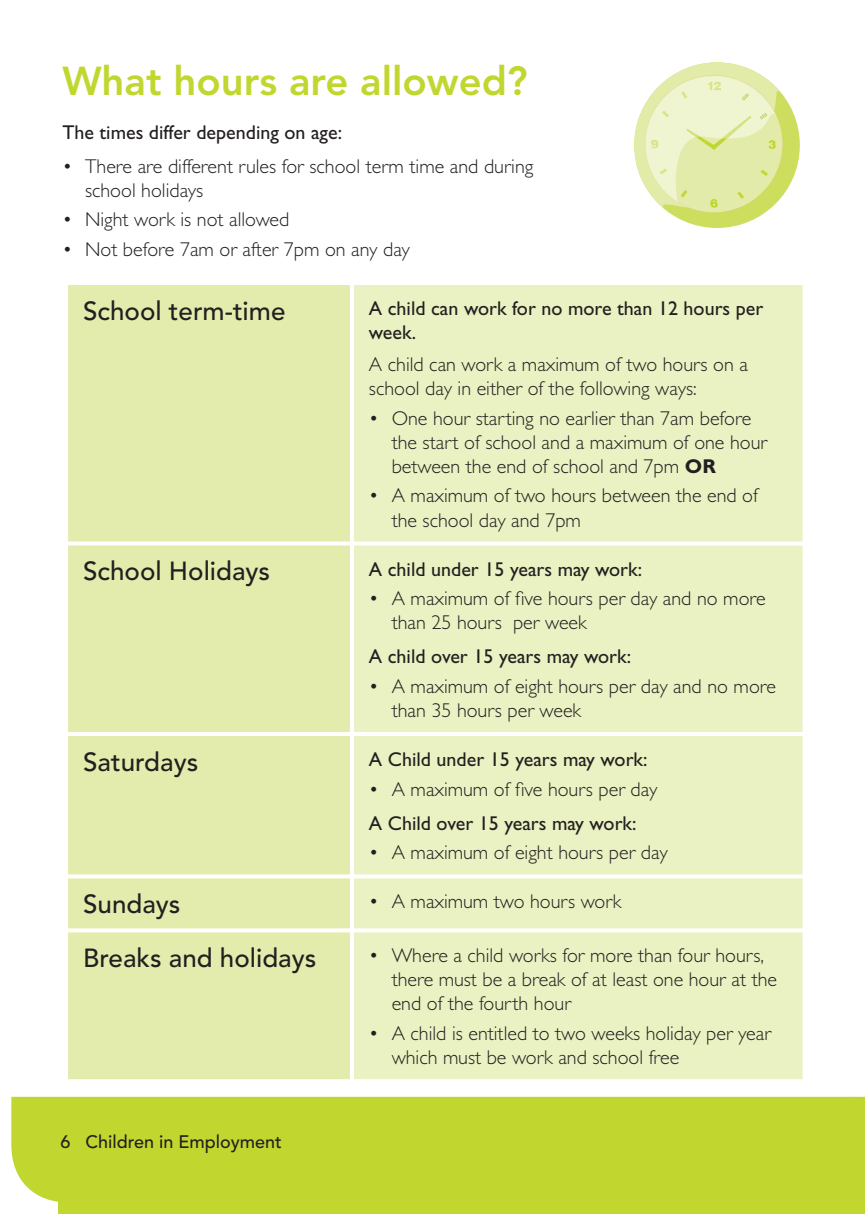
<style>
.page{position:relative;width:865px;height:1214px;background:#fff}
.page>*{position:absolute;margin:0;border:0;box-sizing:border-box;transform-origin:0 0}
.t1{font:800 40px "Avenir";color:#c1d72f}
.t2{font:500 26px "Avenir";color:#231f20}
.t3{font:300 20px/24px "Gill Sans";color:#231f20}
.t4{font:20px/24px "Gill Sans";color:#231f20}
.t5{font:500 18px "Avenir";color:#231f20}
.s1{font-weight:700}
</style>
<div class="page">
<div style="left:11px;top:1096px;width:842px;height:106px;background:#c1d72f"></div>
<svg style="left:853px;top:1096px;width:12px;height:43px"></svg>
<div style="left:59px;top:1139px;width:806px;height:74px;background:#c1d72f"></div>
<div style="left:68px;top:285px;width:282px;height:794px;background:#e4ecad"></div>
<div style="left:354px;top:285px;width:448px;height:794px;background:#eaf1c2"></div>
<svg style="left:802px;top:285px;width:1px;height:256px"></svg>
<svg style="left:68px;top:541px;width:282px;height:4px"></svg>
<svg style="left:354px;top:541px;width:449px;height:4px"></svg>
<svg style="left:802px;top:545px;width:1px;height:187px"></svg>
<hr style="left:64px;top:732px;width:288px;height:4px;background:#fff">
<hr style="left:352px;top:732px;width:454px;height:4px;background:#fff">
<svg style="left:802px;top:736px;width:1px;height:138px"></svg>
<svg style="left:68px;top:874px;width:282px;height:4px"></svg>
<svg style="left:354px;top:874px;width:449px;height:4px"></svg>
<svg style="left:802px;top:878px;width:1px;height:50px"></svg>
<svg style="left:68px;top:928px;width:282px;height:4px"></svg>
<svg style="left:354px;top:928px;width:449px;height:4px"></svg>
<svg style="left:802px;top:932px;width:1px;height:147px"></svg>
<svg style="left:68px;top:1079px;width:282px;height:1px"></svg>
<div style="left:634px;top:62px;width:165px;height:166px;background:#cdde5e;border-radius:50%"></div>
<svg style="left:634px;top:62px;width:163px;height:148px"></svg>
<h1 class="t1" style="left:62px;top:64px;width:467px">What hours are allowed?</h1>
<p class="t4" style="left:62px;top:122px;width:281px">The times differ depending on age:</p>
<p class="t3" style="left:85px;top:156px;width:450px;text-indent:-23px">• There are different rules for school term time and during school holidays</p>
<p class="t3" style="left:62px;top:209px;width:228px">• Night work is not allowed</p>
<p class="t3" style="left:62px;top:239px;width:349px">• Not before 7am or after 7pm on any day</p>
<h2 class="t2" style="left:83px;top:300px;width:204px">School term-time</h2>
<p class="t4" style="left:369px;top:298px;width:396px">A child can work for no more than 12 hours per week.</p>
<p class="t3" style="left:369px;top:354px;width:380px">A child can work a maximum of two hours on a school day in either of the following ways:</p>
<p class="t3" style="left:391px;top:408px;width:377px;text-indent:-23px">• One hour starting no earlier than 7am before the start of school and a maximum of one hour between the end of school and 7pm <span class="s1">OR</span></p>
<p class="t3" style="left:391px;top:485px;width:368px;text-indent:-23px">• A maximum of two hours between the end of the school day and 7pm</p>
<h2 class="t2" style="left:83px;top:560px;width:188px">School Holidays</h2>
<p class="t4" style="left:369px;top:558px;width:275px">A child under 15 years may work:</p>
<p class="t3" style="left:391px;top:588px;width:375px;text-indent:-23px">• A maximum of five hours per day and no more than 25 hours per week</p>
<p class="t4" style="left:369px;top:646px;width:264px">A child over 15 years may work:</p>
<p class="t3" style="left:391px;top:676px;width:386px;text-indent:-23px">• A maximum of eight hours per day and no more than 35 hours per week</p>
<h2 class="t2" style="left:83px;top:750px;width:117px">Saturdays</h2>
<p class="t4" style="left:369px;top:749px;width:280px">A Child under 15 years may work:</p>
<p class="t3" style="left:369px;top:778px;width:290px">• A maximum of five hours per day</p>
<p class="t4" style="left:369px;top:812px;width:269px">A Child over 15 years may work:</p>
<p class="t3" style="left:369px;top:842px;width:300px">• A maximum of eight hours per day</p>
<h2 class="t2" style="left:83px;top:893px;width:99px">Sundays</h2>
<p class="t3" style="left:369px;top:891px;width:254px">• A maximum two hours work</p>
<h2 class="t2" style="left:83px;top:947px;width:235px">Breaks and holidays</h2>
<p class="t3" style="left:391px;top:945px;width:387px;text-indent:-23px">• Where a child works for more than four hours, there must be a break of at least one hour at the end of the fourth hour</p>
<p class="t3" style="left:391px;top:1023px;width:381px;text-indent:-23px">• A child is entitled to two weeks holiday per year which must be work and school free</p>
<p class="t5" style="left:60px;top:1134px;width:223px">6 Children in Employment</p>
</div>
